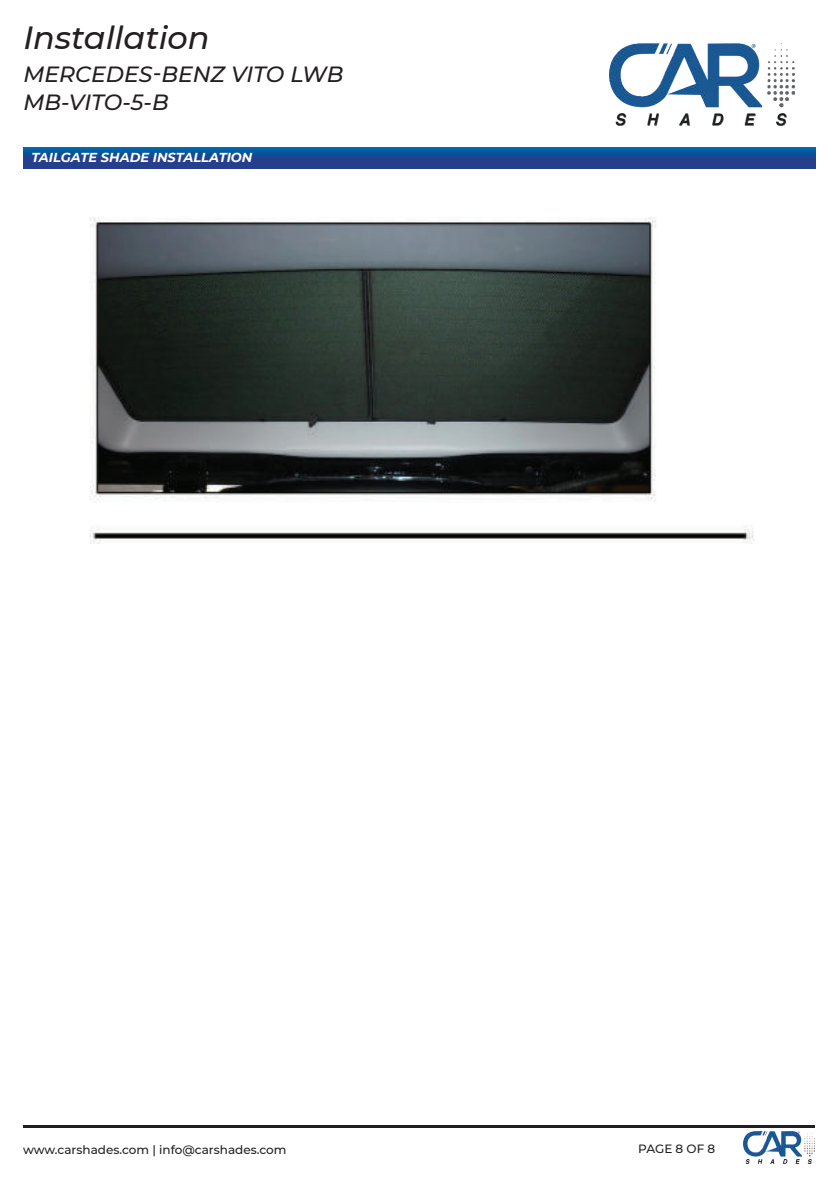
<style>
.page{position:relative;width:840px;height:1191px;background:#fff}
.page>*{position:absolute;margin:0;border:0;box-sizing:border-box;transform-origin:0 0}
.t1{font:italic 500 32px "Montserrat";color:#231f20}
.t2{font:italic 500 22px/28px "Montserrat";color:#231f20}
.t3{font:italic 700 13px "Montserrat";color:#fff}
.t4{font:500 12px "Montserrat";color:#231f20}
</style>
<div class="page">
<hr style="left:23px;top:1125px;width:791px;height:2px;background:#231f20">
<img style="left:743px;top:1131px;width:71px;height:32px">
<img style="left:609px;top:43px;width:184px;height:83px">
<svg style="left:23px;top:147px;width:792px;height:21px;background:#164b96"></svg>
<img style="left:90px;top:217px;width:664px;height:327px">
<h1 class="t1" style="left:23px;top:15px;width:188px">Installation</h1>
<h2 class="t2" style="left:23px;top:59px;width:321px">MERCEDES-BENZ VITO LWB<br>MB-VITO-5-B</h2>
<p class="t3" style="left:31px;top:148px;width:222px">TAILGATE SHADE INSTALLATION</p>
<p class="t4" style="left:23px;top:1141px;width:265px">www.carshades.com | info@carshades.com</p>
<p class="t4" style="left:638px;top:1140px;width:78px">PAGE 8 OF 8</p>
</div>
